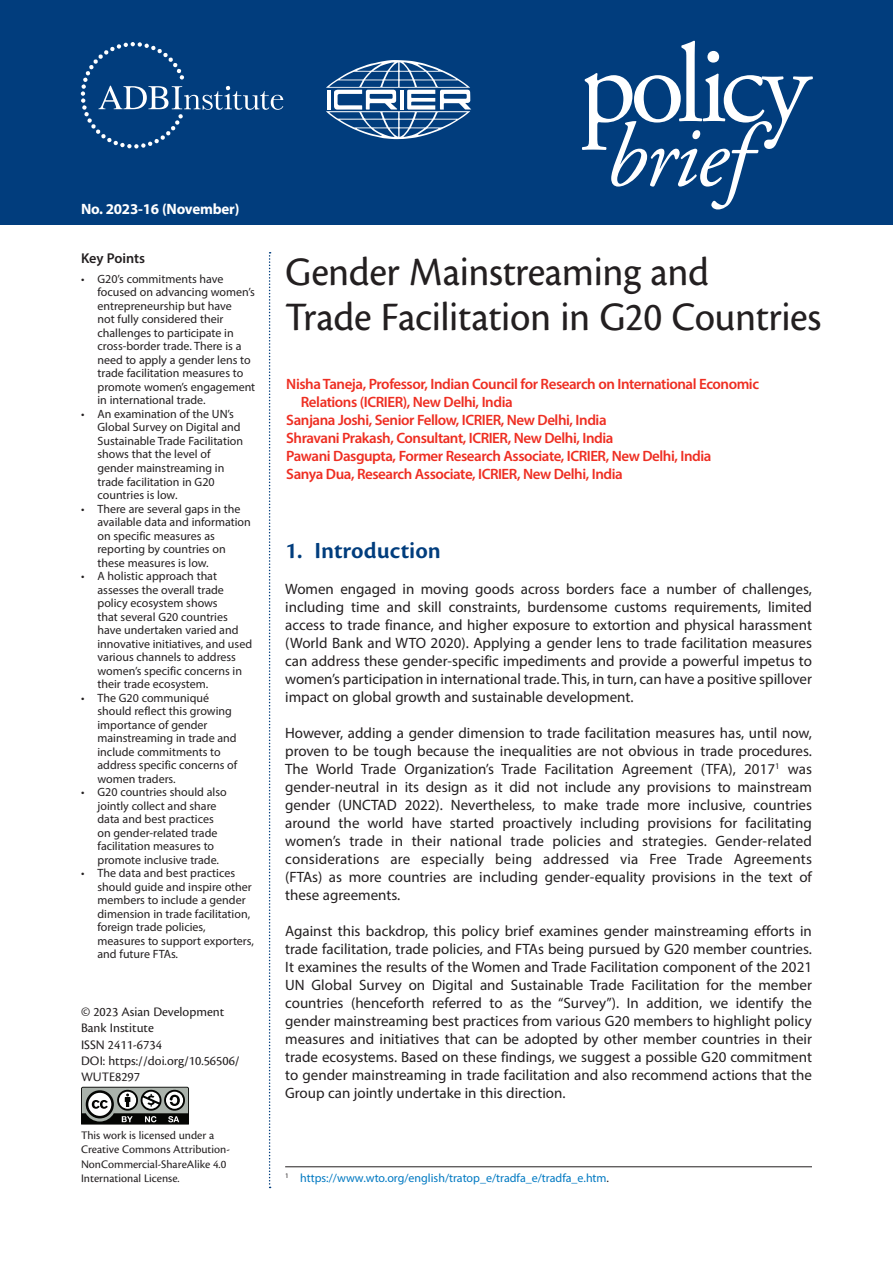
<style>
.page{position:relative;width:893px;height:1263px;background:#fff}
.page>*{position:absolute;margin:0;border:0;box-sizing:border-box;transform-origin:0 0}
.Photo_head{font:112.2px "Adobe Garamond Pro";letter-spacing:-.055em;color:#fff}
.Photo_head-2{font:italic 89.85px "Adobe Garamond Pro";letter-spacing:-.02em;color:#fff}
.Head_main{font:42px/45px "Cronos Pro Capt";letter-spacing:-.01em;color:#231f20;scale:.95 1}
.ADBI_brief_Head_1{font:24px "Cronos Pro Semibold Capt";letter-spacing:.005em;color:#013d7d}
.ADBI_brief_Body_text{font:15px/18px "Myriad Pro";color:#231f20;text-align:justify}
.Author{font:600 15px/18px "Myriad Pro";letter-spacing:-.03em;color:#ee2e22}
.Kicker{font:700 15px "Myriad Pro";letter-spacing:-.015em;color:#fff}
.ADBI_brief_Body_text-2{font:600 14.25px "Myriad Pro";letter-spacing:-.005em;color:#231f20}
.ADBI_brief_Body_text-3{font:13.5px/16.2px "Cronos Pro";color:#231f20}
.t1{font:12px/13.5px "Myriad Pro";color:#231f20}
.ADBI_brief_Body_text-4{font:12px/14.4px "Cronos Pro";color:#231f20}
.ADBI_brief_footnote1{font:12px "Myriad Pro";color:#0079c2}
.s1{color:#231f20}
</style>
<div class="page">
<div style="left:0;top:0;width:893px;height:225px;background:#013d7d"></div>
<svg style="left:269px;top:252px;width:2px;height:936px"></svg>
<svg style="left:81px;top:1087px;width:108px;height:38px"></svg>
<svg style="left:81px;top:42px;width:202px;height:106px"></svg>
<hr style="left:285px;top:1166px;width:527px;height:1px;background:#231f20">
<svg style="left:326px;top:60px;width:145px;height:79px"></svg>
<hr style="left:400px;top:90px;width:4px;height:19px;background:#fff">
<hr style="left:327px;top:90px;width:3px;height:19px;background:#fff">
<p class="Kicker" style="left:81px;top:200px;width:160px">No. 2023-16 (November)</p>
<p class="ADBI_brief_Body_text-2" style="left:81px;top:249px;width:66px">Key Points</p>
<p class="t1" style="left:98px;top:272px;width:159px;text-indent:-16px">• G20’s commitments have focused on advancing women’s entrepreneurship but have<br>not fully considered their challenges to participate in cross-border trade. There is a need to apply a gender lens to trade facilitation measures to promote women’s engagement in international trade.</p>
<p class="t1" style="left:98px;top:407px;width:147px;text-indent:-16px">• An examination of the UN’s<br>Global Survey on Digital and<br>Sustainable Trade Facilitation shows that the level of gender mainstreaming in trade facilitation in G20 countries is low.</p>
<p class="t1" style="left:98px;top:501px;width:155px;text-indent:-16px">• There are several gaps in the available data and information on specific measures as reporting by countries on these measures is low.</p>
<p class="t1" style="left:98px;top:569px;width:156px;text-indent:-16px">• A holistic approach that assesses the overall trade policy ecosystem shows<br>that several G20 countries have undertaken varied and innovative initiatives, and used various channels to address women’s specific concerns in their trade ecosystem.</p>
<p class="t1" style="left:98px;top:690px;width:141px;text-indent:-16px">• The G20 communiqué should reflect this growing importance of gender mainstreaming in trade and include commitments to address specific concerns of women traders.</p>
<p class="t1" style="left:98px;top:785px;width:131px;text-indent:-16px">• G20 countries should also jointly collect and share data and best practices on gender‑related trade facilitation measures to promote inclusive trade.</p>
<p class="t1" style="left:98px;top:866px;width:158px;text-indent:-16px">• The data and best practices should guide and inspire other members to include a gender dimension in trade facilitation, foreign trade policies, measures to support exporters, and future FTAs.</p>
<p class="ADBI_brief_Body_text-3" style="left:81px;top:1004px;width:145px">© 2023 Asian Development<br>Bank Institute</p>
<p class="ADBI_brief_Body_text-3" style="left:81px;top:1036px;width:82px">ISSN 2411-6734</p>
<p class="ADBI_brief_Body_text-3" style="left:81px;top:1052px;width:160px">DOI: https://doi.org/10.56506/<br>WUTE8297</p>
<p class="ADBI_brief_Body_text-4" style="left:81px;top:1128px;width:151px">This work is licensed under a<br>Creative Commons Attribution-<br>NonCommercial-ShareAlike 4.0<br>International License.</p>
<p class="Photo_head" style="left:579px;top:18px;width:233px">policy</p>
<p class="Photo_head-2" style="left:605px;top:103px;width:145px">brief</p>
<p class="Head_main" style="left:285px;top:249px;width:566px">Gender Mainstreaming and<br>Trade Facilitation in G20 Countries</p>
<p class="Author" style="left:301px;top:374px;width:460px;text-indent:-15px">Nisha Taneja, Professor, Indian Council for Research on International Economic<br>Relations (ICRIER), New Delhi, India</p>
<p class="Author" style="left:286px;top:410px;width:322px">Sanjana Joshi, Senior Fellow, ICRIER, New Delhi, India</p>
<p class="Author" style="left:286px;top:428px;width:329px">Shravani Prakash, Consultant, ICRIER, New Delhi, India</p>
<p class="Author" style="left:286px;top:446px;width:427px">Pawani Dasgupta, Former Research Associate, ICRIER, New Delhi, India</p>
<p class="Author" style="left:286px;top:464px;width:338px">Sanya Dua, Research Associate, ICRIER, New Delhi, India</p>
<p class="ADBI_brief_Head_1" style="left:285px;top:537px;width:157px">1. Introduction</p>
<p class="ADBI_brief_Body_text" style="left:285px;top:580px;width:528px">Women engaged in moving goods across borders face a number of challenges, including time and skill constraints, burdensome customs requirements, limited access to trade finance, and higher exposure to extortion and physical harassment (World Bank and WTO 2020). Applying a gender lens to trade facilitation measures can address these gender-specific impediments and provide a powerful impetus to women’s participation in international trade. This, in turn, can have a positive spillover impact on global growth and sustainable development.</p>
<p class="ADBI_brief_Body_text" style="left:285px;top:724px;width:528px">However, adding a gender dimension to trade facilitation measures has, until now, proven to be tough because the inequalities are not obvious in trade procedures.<br>The World Trade Organization’s Trade Facilitation Agreement (TFA), 2017<sup>1</sup> was gender-neutral in its design as it did not include any provisions to mainstream gender (UNCTAD 2022). Nevertheless, to make trade more inclusive, countries around the world have started proactively including provisions for facilitating women’s trade in their national trade policies and strategies. Gender-related considerations are especially being addressed via Free Trade Agreements (FTAs) as more countries are including gender-equality provisions in the text of these agreements.</p>
<p class="ADBI_brief_Body_text" style="left:285px;top:922px;width:528px">Against this backdrop, this policy brief examines gender mainstreaming efforts in trade facilitation, trade policies, and FTAs being pursued by G20 member countries.<br>It examines the results of the Women and Trade Facilitation component of the 2021<br>UN Global Survey on Digital and Sustainable Trade Facilitation for the member countries (henceforth referred to as the “Survey”). In addition, we identify the gender mainstreaming best practices from various G20 members to highlight policy measures and initiatives that can be adopted by other member countries in their trade ecosystems. Based on these findings, we suggest a possible G20 commitment to gender mainstreaming in trade facilitation and also recommend actions that the Group can jointly undertake in this direction.</p>
<p class="ADBI_brief_footnote1" style="left:285px;top:1170px;width:325px"><sup>1</sup> https://www.wto.org/english/tratop_e/tradfa_e/tradfa_e.htm<span class="s1">.</span></p>
</div>
